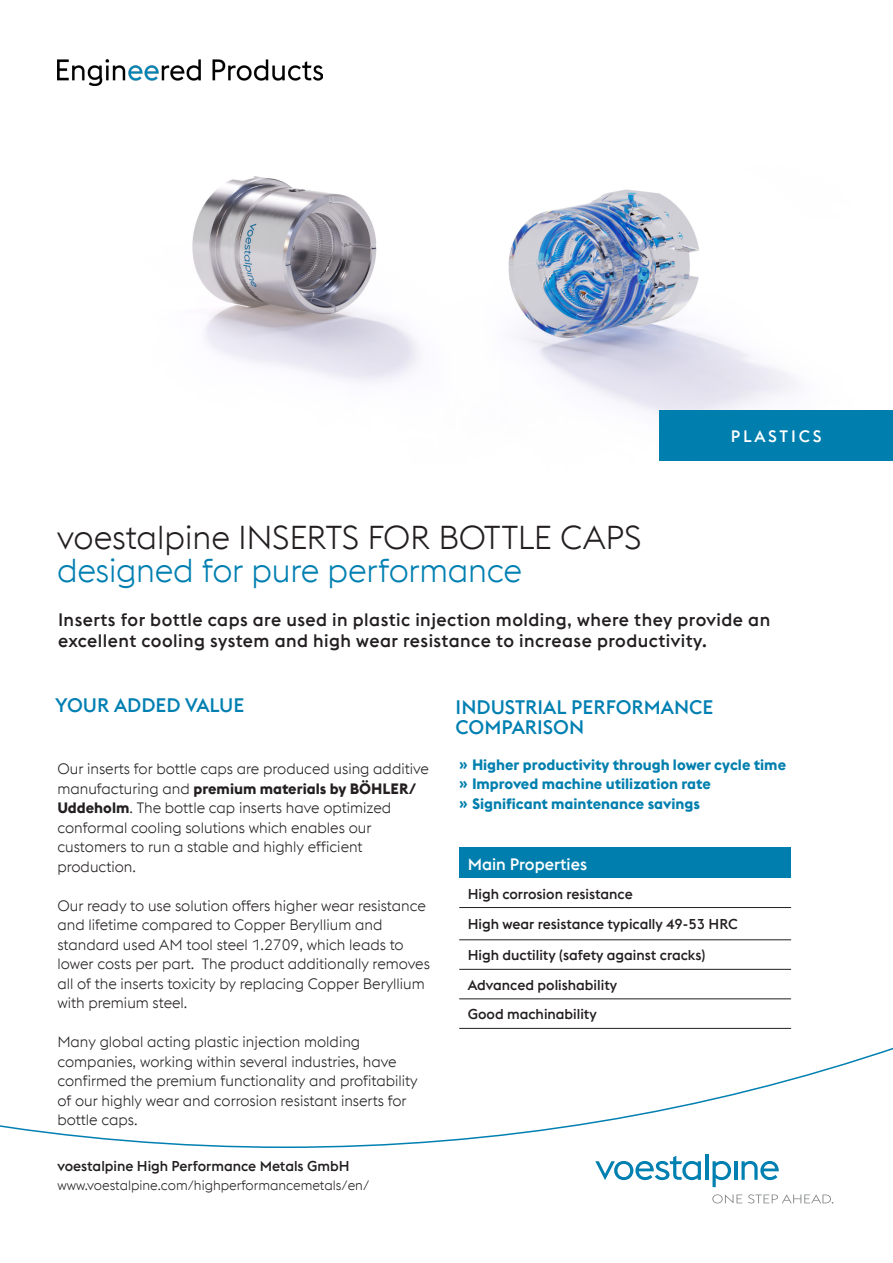
<style>
.page{position:relative;width:893px;height:1263px;background:#fff}
.page>*{position:absolute;margin:0;border:0;box-sizing:border-box;transform-origin:0 0}
.Headline{font:300 33px "voestalpine";letter-spacing:-.005em;color:#231f20}
.Headline-2{font:300 33px "voestalpine";letter-spacing:-.01em;color:#007fb1}
.Fließtext_Blocksatz{font:500 19.5px/19.5px "voestalpine";color:#007fb1}
.Headline-3{font:500 18px/21px "voestalpine";letter-spacing:.025em;color:#231f20}
.Fließtext_Blocksatz-2{font:500 16.5px "voestalpine";color:#fff}
.Headline-4{font:500 16.5px "voestalpine";letter-spacing:.17em;color:#fff}
.Fließtext_Linksbündig{font:300 15px/19.5px "voestalpine";color:#231f20}
.t1{font:700 15px "voestalpine";color:#007fae}
.t2{font:500 14.25px "voestalpine";color:#231f20}
.t3{font:300 13.5px "voestalpine";color:#231f20}
.s1{font-weight:700}
</style>
<div class="page">
<img style="left:57px;top:59px;width:740px;height:356px">
<svg style="left:0;top:1047px;width:893px;height:101px"></svg>
<svg style="left:595px;top:1156px;width:106px;height:24px"></svg>
<hr style="left:705px;top:1154px;width:3px;height:26px;background:#007fb1">
<svg style="left:712px;top:1161px;width:19px;height:26px"></svg>
<hr style="left:734px;top:1161px;width:3px;height:19px;background:#007fb1">
<svg style="left:741px;top:1161px;width:38px;height:19px"></svg>
<svg style="left:712px;top:1194px;width:30px;height:9px"></svg>
<svg style="left:748px;top:1194px;width:85px;height:9px"></svg>
<div style="left:459px;top:848px;width:332px;height:30px;background:#007fae"></div>
<hr style="left:459px;top:907px;width:332px;height:1px;background:#231f20">
<hr style="left:459px;top:939px;width:332px;height:1px;background:#231f20">
<hr style="left:459px;top:969px;width:332px;height:1px;background:#231f20">
<hr style="left:459px;top:998px;width:332px;height:1px;background:#231f20">
<hr style="left:459px;top:1028px;width:332px;height:1px;background:#231f20">
<img style="left:57px;top:60px;width:266px;height:26px">
<div style="left:659px;top:410px;width:234px;height:51px;background:#007fae"></div>
<p class="Headline" style="left:57px;top:519px;width:586px">voestalpine INSERTS FOR BOTTLE CAPS</p>
<p class="Headline-2" style="left:57px;top:552px;width:466px">designed for pure performance</p>
<p class="Headline-4" style="left:731px;top:427px;width:92px">PLASTICS</p>
<p class="Headline-3" style="left:58px;top:609px;width:714px">Inserts for bottle caps are used in plastic injection molding, where they provide an excellent cooling system and high wear resistance to increase productivity.</p>
<p class="Fließtext_Blocksatz" style="left:55px;top:696px;width:191px">YOUR ADDED VALUE</p>
<p class="Fließtext_Linksbündig" style="left:57px;top:759px;width:373px">Our inserts for bottle caps are produced using additive manufacturing and <span class="s1">premium materials by BÖHLER/ Uddeholm</span>. The bottle cap inserts have optimized conformal cooling solutions which enables our customers to run a stable and highly efficient production.</p>
<p class="Fließtext_Linksbündig" style="left:57px;top:896px;width:374px">Our ready to use solution offers higher wear resistance and lifetime compared to Copper Beryllium and standard used AM tool steel 1.2709, which leads to lower costs per part. The product additionally removes all of the inserts toxicity by replacing Copper Beryllium with premium steel.</p>
<p class="Fließtext_Linksbündig" style="left:57px;top:1032px;width:362px">Many global acting plastic injection molding companies, working within several industries, have confirmed the premium functionality and profitability of our highly wear and corrosion resistant inserts for bottle caps.</p>
<p class="t2" style="left:57px;top:1157px;width:294px">voestalpine High Performance Metals GmbH</p>
<p class="t3" style="left:57px;top:1178px;width:313px">www.voestalpine.com/highperformancemetals/en/</p>
<p class="Fließtext_Blocksatz" style="left:456px;top:697px;width:259px">INDUSTRIAL PERFORMANCE<br>COMPARISON</p>
<p class="t1" style="left:459px;top:755px;width:328px">ʺ Higher productivity through lower cycle time</p>
<p class="t1" style="left:459px;top:774px;width:253px">ʺ Improved machine utilization rate</p>
<p class="t1" style="left:459px;top:794px;width:242px">ʺ Significant maintenance savings</p>
<p class="Fließtext_Blocksatz-2" style="left:468px;top:854px;width:121px">Main Properties</p>
<p class="t2" style="left:468px;top:885px;width:166px">High corrosion resistance</p>
<p class="t2" style="left:468px;top:916px;width:272px">High wear resistance typically 49-53 HRC</p>
<p class="t2" style="left:468px;top:947px;width:239px">High ductility (safety against cracks)</p>
<p class="t2" style="left:468px;top:976px;width:151px">Advanced polishability</p>
<p class="t2" style="left:468px;top:1006px;width:131px">Good machinability</p>
</div>
